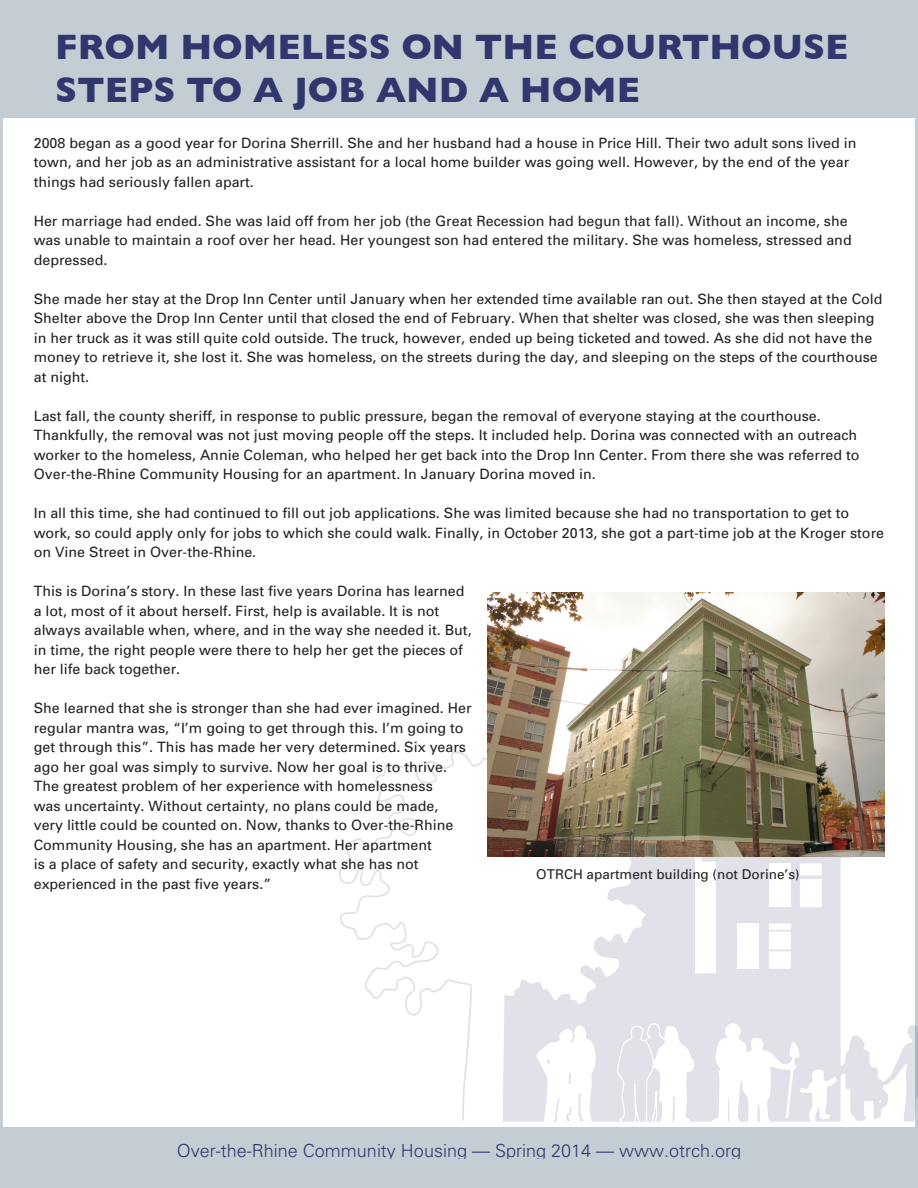
<style>
.page{position:relative;width:918px;height:1188px;background:#fff}
.page>*{position:absolute;margin:0;border:0;box-sizing:border-box;transform-origin:0 0}
.t1{font:700 36px/43.2px "Gill Sans";color:#31376e}
.t2{font:300 18px "Univers";color:#31376e}
.t3{font:14.25px/19.5px "Univers";color:#231f20}
.t4{font:13.5px "Univers";color:#231f20}
</style>
<div class="page">
<div style="left:0;top:1128px;width:918px;height:60px;background:#c4cdd3"></div>
<div style="left:0;top:0;width:918px;height:118px;background:#c4cdd3"></div>
<svg style="left:339px;top:741px;width:579px;height:381px"></svg>
<svg style="left:568px;top:1072px;width:3px;height:13px"></svg>
<div style="left:737px;top:923px;width:21px;height:46px;background:#fff"></div>
<svg style="left:769px;top:923px;width:22px;height:46px"></svg>
<svg style="left:800px;top:863px;width:22px;height:44px"></svg>
<div style="left:769px;top:863px;width:22px;height:44px;background:#fff"></div>
<img style="left:488px;top:592px;width:396px;height:265px">
<p class="t1" style="left:55px;top:25px;width:795px">FROM HOMELESS ON THE COURTHOUSE<br>STEPS TO A JOB AND A HOME</p>
<p class="t3" style="left:34px;top:133px;width:824px">2008 began as a good year for Dorina Sherrill. She and her husband had a house in Price Hill. Their two adult sons lived in town, and her job as an administrative assistant for a local home builder was going well. However, by the end of the year things had seriously fallen apart.</p>
<p class="t3" style="left:34px;top:211px;width:819px">Her marriage had ended. She was laid off from her job (the Great Recession had begun that fall). Without an income, she was unable to maintain a roof over her head. Her youngest son had entered the military. She was homeless, stressed and depressed.</p>
<p class="t3" style="left:34px;top:289px;width:850px">She made her stay at the Drop Inn Center until January when her extended time available ran out. She then stayed at the Cold Shelter above the Drop Inn Center until that closed the end of February. When that shelter was closed, she was then sleeping in her truck as it was still quite cold outside. The truck, however, ended up being ticketed and towed. As she did not have the money to retrieve it, she lost it. She was homeless, on the streets during the day, and sleeping on the steps of the courthouse at night.</p>
<p class="t3" style="left:34px;top:406px;width:827px">Last fall, the county sheriff, in response to public pressure, began the removal of everyone staying at the courthouse.<br>Thankfully, the removal was not just moving people off the steps. It included help. Dorina was connected with an outreach worker to the homeless, Annie Coleman, who helped her get back into the Drop Inn Center. From there she was referred to Over-the-Rhine Community Housing for an apartment. In January Dorina moved in.</p>
<p class="t3" style="left:34px;top:503px;width:852px">In all this time, she had continued to fill out job applications. She was limited because she had no transportation to get to work, so could apply only for jobs to which she could walk. Finally, in October 2013, she got a part-time job at the Kroger store on Vine Street in Over-the-Rhine.</p>
<p class="t3" style="left:34px;top:581px;width:439px">This is Dorina’s story. In these last five years Dorina has learned a lot, most of it about herself. First, help is available. It is not always available when, where, and in the way she needed it. But, in time, the right people were there to help her get the pieces of her life back together.</p>
<p class="t3" style="left:34px;top:698px;width:439px">She learned that she is stronger than she had ever imagined. Her regular mantra was, “I’m going to get through this. I’m going to get through this”. This has made her very determined. Six years ago her goal was simply to survive. Now her goal is to thrive.<br>The greatest problem of her experience with homelessness<br>was uncertainty. Without certainty, no plans could be made,<br>very little could be counted on. Now, thanks to Over-the-Rhine Community Housing, she has an apartment. Her apartment<br>is a place of safety and security, exactly what she has not experienced in the past five years.”</p>
<p class="t4" style="left:536px;top:866px;width:265px">OTRCH apartment building (not Dorine’s)</p>
<p class="t2" style="left:177px;top:1140px;width:566px">Over-the-Rhine Community Housing — Spring 2014 — www.otrch.org</p>
</div>
